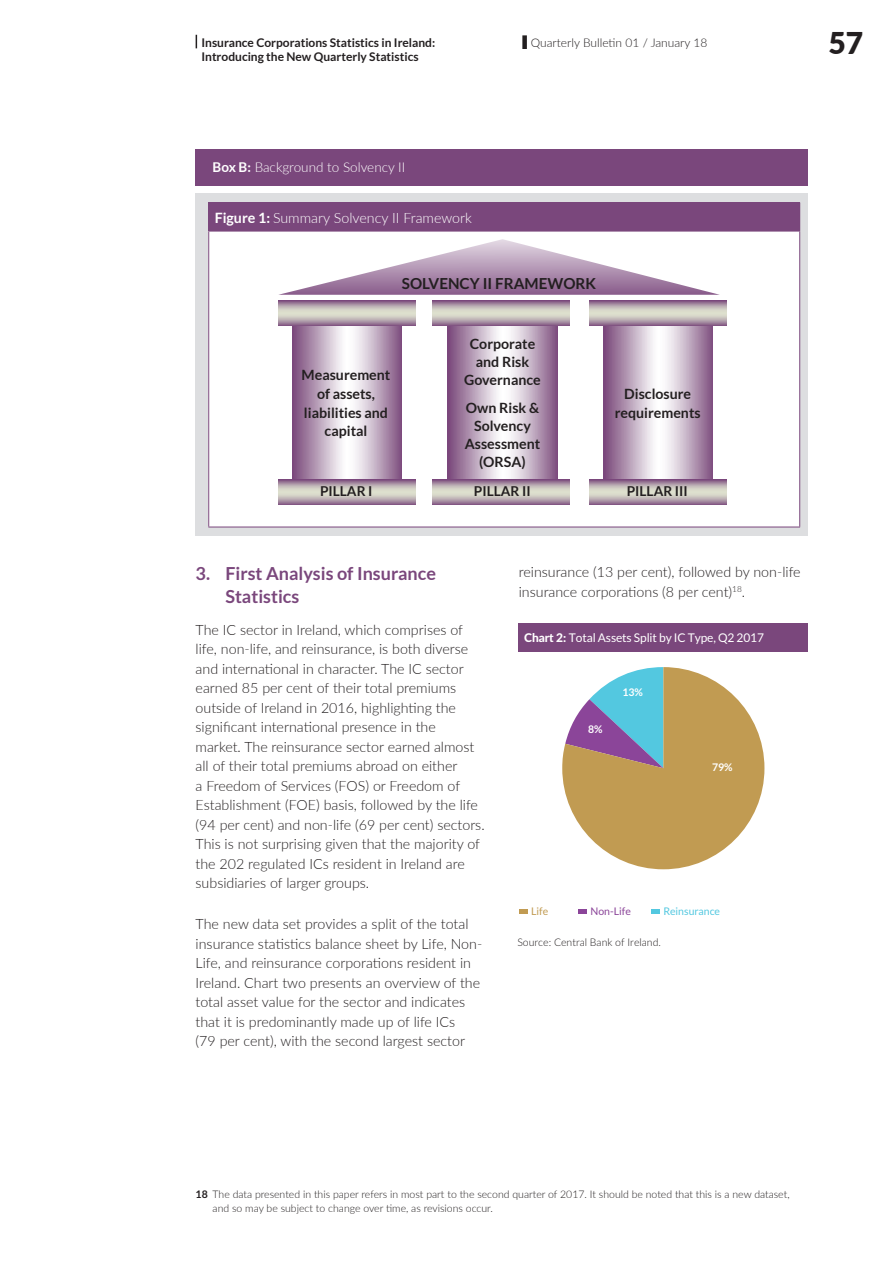
<style>
.page{position:relative;width:893px;height:1263px;background:#fff}
.page>*{position:absolute;margin:0;border:0;box-sizing:border-box;transform-origin:0 0}
.t1{font:900 30px "Lato";color:#231f20}
.Subhead_I_7-7{font:700 18px/22.5px "Lato";color:#7a477c}
.Subhead_I_7-7-2{font:700 15.15px "Lato";color:#231f20}
.Body_Text__5{font:300 14.25px/19.5px "Lato";color:#231f20}
.Intros_K{font:300 14.25px "Lato";color:#fff}
.Body_Text__5-2{font:700 14.1px/18.9px "Lato";color:#231f20;text-align:center}
.Subhead_I_7-7-3{font:700 13.65px "Lato";color:#231f20}
.Head_for_Table_Figur{font:300 13.5px "Lato";color:#fff}
.Page_Header{font:700 12px/14.4px "Lato";color:#231f20}
.t2{font:12px "Lato";letter-spacing:-.01em;color:#fff}
.t3{font:300 12px "Lato";color:#231f20}
.Footnotes_4-4__1{font:300 10.5px/13.5px "Lato";color:#231f20}
.t4{font:10.5px "Lato";color:#53c8e0}
.t5{font:700 10.5px "Lato";color:#fff}
.t6{font:10.5px "Lato";color:#8b4599}
.t7{font:10.5px "Lato";color:#c19b52}
.s1{font-weight:700}
.s2{font-weight:800}
</style>
<div class="page">
<svg style="left:196px;top:35px;width:1px;height:13px"></svg>
<div style="left:522px;top:35px;width:5px;height:14px;background:#231f20"></div>
<svg style="left:562px;top:667px;width:202px;height:202px"></svg>
<div style="left:519px;top:623px;width:289px;height:28px;background:#7a477c"></div>
<svg style="left:519px;top:910px;width:8px;height:4px"></svg>
<svg style="left:578px;top:910px;width:9px;height:4px"></svg>
<svg style="left:651px;top:910px;width:9px;height:4px"></svg>
<div style="left:196px;top:149px;width:612px;height:36px;background:#7a477c"></div>
<div style="left:196px;top:194px;width:612px;height:342px;background:#dddee0"></div>
<div style="left:209px;top:203px;width:591px;height:28px;background:#7a477c"></div>
<div style="left:209px;top:231px;width:591px;height:296px;background:#fff"></div>
<svg style="left:208px;top:203px;width:1px;height:28px"></svg>
<hr style="left:208px;top:202px;width:592px;height:1px;background:#7a477c">
<hr style="left:208px;top:231px;width:1px;height:296px;background:#7a477c">
<hr style="left:208px;top:231px;width:592px;height:1px;background:#7a477c">
<hr style="left:799px;top:231px;width:1px;height:296px;background:#7a477c">
<hr style="left:208px;top:527px;width:592px;height:1px;background:#7a477c">
<svg style="left:279px;top:239px;width:441px;height:56px"></svg>
<svg style="left:292px;top:325px;width:109px;height:154px"></svg>
<svg style="left:448px;top:325px;width:109px;height:154px"></svg>
<svg style="left:604px;top:325px;width:109px;height:154px"></svg>
<svg style="left:278px;top:479px;width:137px;height:26px;background:#b7a6af"></svg>
<svg style="left:432px;top:479px;width:137px;height:26px;background:#b7a6af"></svg>
<svg style="left:589px;top:479px;width:137px;height:26px;background:#b7a6af"></svg>
<svg style="left:278px;top:300px;width:137px;height:25px;background:#b9aab1"></svg>
<svg style="left:432px;top:300px;width:137px;height:25px;background:#b9aab1"></svg>
<svg style="left:589px;top:300px;width:137px;height:25px;background:#b9aab1"></svg>
<p class="Page_Header" style="left:201px;top:35px;width:235px">Insurance Corporations Statistics in Ireland:<br>Introducing the New Quarterly Statistics</p>
<p class="t3" style="left:531px;top:34px;width:178px">Quarterly Bulletin 01 / January 18</p>
<h1 class="t1" style="left:828px;top:20px;width:36px">57</h1>
<p class="Head_for_Table_Figur" style="left:213px;top:158px;width:194px"><span class="s1">Box B:</span> Background to Solvency II</p>
<p class="Intros_K" style="left:215px;top:208px;width:259px"><span class="s1">Figure 1:</span> Summary Solvency II Framework</p>
<p class="Subhead_I_7-7-2" style="left:402px;top:274px;width:196px">SOLVENCY II FRAMEWORK</p>
<p class="Body_Text__5-2" style="left:302px;top:365px;width:90px">Measurement of assets, liabilities and capital</p>
<p class="Body_Text__5-2" style="left:470px;top:334px;width:67px">Corporate</p>
<p class="Body_Text__5-2" style="left:476px;top:352px;width:55px">and Risk</p>
<p class="Body_Text__5-2" style="left:464px;top:370px;width:78px">Governance</p>
<p class="Body_Text__5-2" style="left:466px;top:399px;width:75px">Own Risk &amp;</p>
<p class="Body_Text__5-2" style="left:474px;top:417px;width:58px">Solvency</p>
<p class="Body_Text__5-2" style="left:465px;top:435px;width:77px">Assessment</p>
<p class="Body_Text__5-2" style="left:479px;top:453px;width:48px">(ORSA)</p>
<p class="Body_Text__5-2" style="left:615px;top:384px;width:87px">Disclosure requirements</p>
<p class="Subhead_I_7-7-3" style="left:320px;top:484px;width:54px">PILLAR I</p>
<p class="Subhead_I_7-7-3" style="left:474px;top:484px;width:58px">PILLAR II</p>
<p class="Subhead_I_7-7-3" style="left:627px;top:484px;width:63px">PILLAR III</p>
<p class="Subhead_I_7-7" style="left:225px;top:562px;width:212px;text-indent:-30px">3. First Analysis of Insurance<br>Statistics</p>
<p class="Body_Text__5" style="left:196px;top:619px;width:291px">The IC sector in Ireland, which comprises of life, non-life, and reinsurance, is both diverse and international in character. The IC sector earned 85 per cent of their total premiums outside of Ireland in 2016, highlighting the significant international presence in the market. The reinsurance sector earned almost all of their total premiums abroad on either<br>a Freedom of Services (FOS) or Freedom of Establishment (FOE) basis, followed by the life (94 per cent) and non-life (69 per cent) sectors.<br>This is not surprising given that the majority of the 202 regulated ICs resident in Ireland are subsidiaries of larger groups.</p>
<p class="Body_Text__5" style="left:196px;top:914px;width:288px">The new data set provides a split of the total insurance statistics balance sheet by Life, Non-Life, and reinsurance corporations resident in Ireland. Chart two presents an overview of the total asset value for the sector and indicates that it is predominantly made up of life ICs<br>(79 per cent), with the second largest sector</p>
<p class="Body_Text__5" style="left:519px;top:562px;width:283px">reinsurance (13 per cent), followed by non-life insurance corporations (8 per cent)<sup>18</sup>.</p>
<p class="t2" style="left:524px;top:631px;width:241px"><span class="s2">Chart 2:</span> Total Assets Split by IC Type, Q2 2017</p>
<p class="t5" style="left:588px;top:723px;width:16px">8%</p>
<p class="t5" style="left:622px;top:686px;width:22px">13%</p>
<p class="t5" style="left:712px;top:761px;width:22px">79%</p>
<p class="t7" style="left:531px;top:905px;width:19px">Life</p>
<p class="t6" style="left:590px;top:905px;width:42px">Non-Life</p>
<p class="t4" style="left:663px;top:905px;width:58px">Reinsurance</p>
<p class="Footnotes_4-4__1" style="left:517px;top:935px;width:145px">Source: Central Bank of Ireland.</p>
<p class="Footnotes_4-4__1" style="left:213px;top:1187px;width:578px;text-indent:-17px"><span class="s1">18</span> The data presented in this paper refers in most part to the second quarter of 2017. It should be noted that this is a new dataset, and so may be subject to change over time, as revisions occur.</p>
</div>
